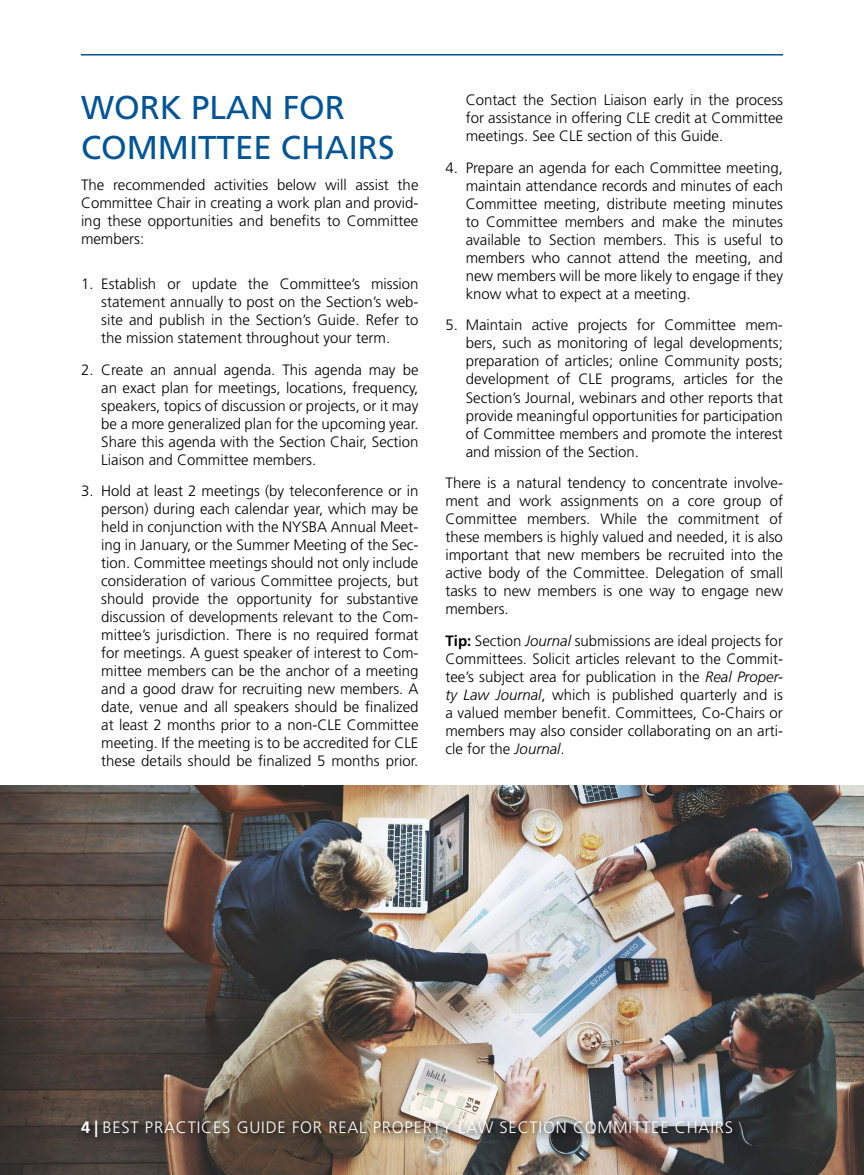
<style>
.page{position:relative;width:864px;height:1175px;background:#fff}
.page>*{position:absolute;margin:0;border:0;box-sizing:border-box;transform-origin:0 0}
.t1{font:33px/39.6px "Frutiger";color:#005596}
.t2{font:300 16.5px "Frutiger";letter-spacing:.05em;color:#fff}
.t3{font:300 15px/18px "Frutiger";color:#000;text-align:justify}
.s1{font-weight:700}
.s2{font-style:italic}
</style>
<div class="page">
<hr style="left:81px;top:54px;width:702px;height:2px;background:#005596">
<img style="left:0;top:785px;width:864px;height:389px">
<div style="left:76px;top:1115px;width:666px;height:31px;background:#000;opacity:.98"></div>
<h1 class="t1" style="left:81px;top:88px;width:315px">WORK PLAN FOR<br>COMMITTEE CHAIRS</h1>
<p class="t3" style="left:81px;top:176px;width:339px">The recommended activities below will assist the Committee Chair in creating a work plan and provid&shy;ing these opportunities and benefits to Committee members:</p>
<p class="t3" style="left:101px;top:275px;width:319px;text-indent:-20px">1. Establish or update the Committee’s mission statement annually to post on the Section’s web&shy;site and publish in the Section’s Guide. Refer to the mission statement throughout your term.</p>
<p class="t3" style="left:101px;top:360px;width:319px;text-indent:-20px">2. Create an annual agenda. This agenda may be an exact plan for meetings, locations, frequency, speakers, topics of discussion or projects, or it may be a more generalized plan for the upcoming year.<br>Share this agenda with the Section Chair, Section Liaison and Committee members.</p>
<p class="t3" style="left:101px;top:482px;width:319px;text-indent:-20px">3. Hold at least 2 meetings (by teleconference or in person) during each calendar year, which may be held in conjunction with the NYSBA Annual Meet&shy;ing in January, or the Summer Meeting of the Sec&shy;tion. Committee meetings should not only include consideration of various Committee projects, but should provide the opportunity for substantive discussion of developments relevant to the Com&shy;mittee’s jurisdiction. There is no required format for meetings. A guest speaker of interest to Com&shy;mittee members can be the anchor of a meeting and a good draw for recruiting new members. A date, venue and all speakers should be finalized at least 2 months prior to a non-CLE Committee meeting. If the meeting is to be accredited for CLE these details should be finalized 5 months prior.</p>
<p class="t3" style="left:466px;top:91px;width:319px">Contact the Section Liaison early in the process for assistance in offering CLE credit at Committee meetings. See CLE section of this Guide.</p>
<p class="t3" style="left:466px;top:159px;width:319px;text-indent:-20px">4. Prepare an agenda for each Committee meeting, maintain attendance records and minutes of each Committee meeting, distribute meeting minutes to Committee members and make the minutes available to Section members. This is useful to members who cannot attend the meeting, and new members will be more likely to engage if they know what to expect at a meeting.</p>
<p class="t3" style="left:466px;top:316px;width:319px;text-indent:-20px">5. Maintain active projects for Committee mem&shy;bers, such as monitoring of legal developments; preparation of articles; online Community posts; development of CLE programs, articles for the Section’s Journal, webinars and other reports that provide meaningful opportunities for participation of Committee members and promote the interest and mission of the Section.</p>
<p class="t3" style="left:446px;top:474px;width:339px">There is a natural tendency to concentrate involve&shy;ment and work assignments on a core group of Committee members. While the commitment of these members is highly valued and needed, it is also important that new members be recruited into the active body of the Committee. Delegation of small tasks to new members is one way to engage new members.</p>
<p class="t3" style="left:446px;top:631px;width:339px"><span class="s1">Tip:</span> Section <span class="s2">Journal</span> submissions are ideal projects for Committees. Solicit articles relevant to the Commit&shy;tee’s subject area for publication in the <span class="s2">Real Proper&shy;ty Law Journal</span>, which is published quarterly and is a valued member benefit. Committees, Co-Chairs or members may also consider collaborating on an arti&shy;cle for the <span class="s2">Journal</span>.</p>
<p class="t2" style="left:81px;top:1118px;width:654px"><span class="s1">4 |</span> BEST PRACTICES GUIDE FOR REAL PROPERTY LAW SECTION COMMITTEE CHAIRS</p>
</div>
